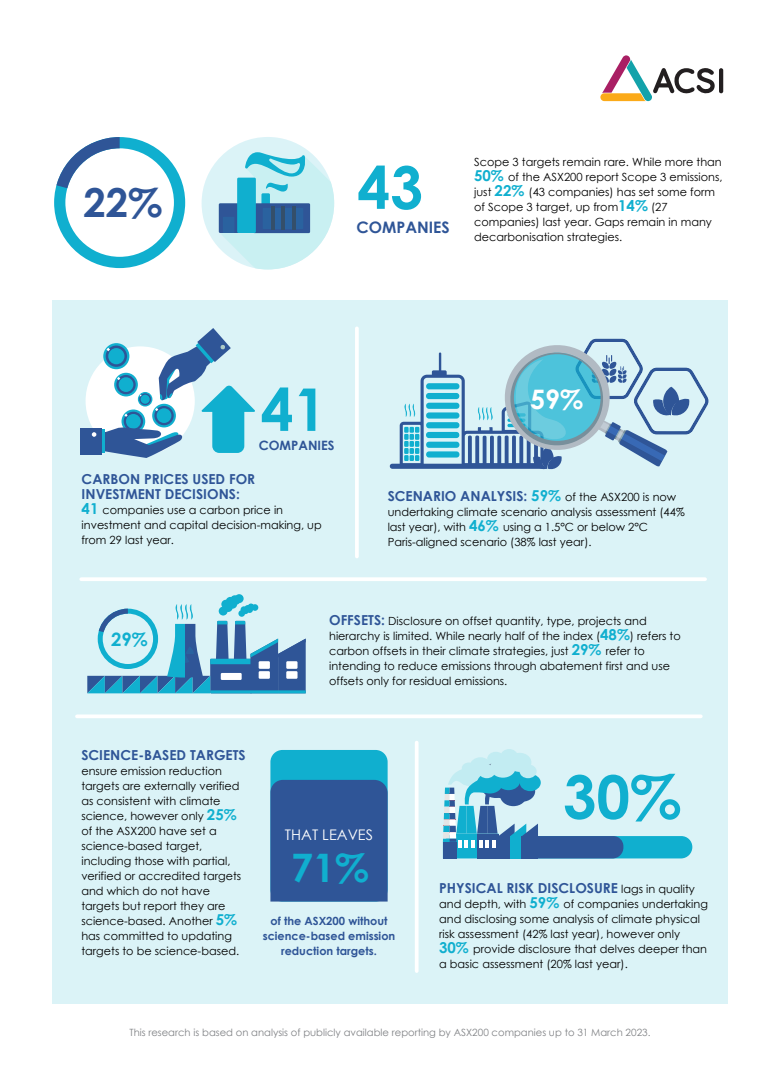
<style>
.page{position:relative;width:780px;height:1088px;background:#fff}
.page>*{position:absolute;margin:0;border:0;box-sizing:border-box;transform-origin:0 0}
.t1{font:700 59.75px "Century Gothic";color:#10afcf}
.t2{font:700 58.88px "Century Gothic";color:#10afcf}
.t3{font:700 58.75px "Century Gothic";color:#10afcf}
.t4{font:700 39.88px "Century Gothic";color:#2f5597}
.t5{font:700 39.25px "Century Gothic";color:#10afcf}
.t6{font:700 26.88px "Century Gothic";color:#fff}
.t7{font:700 18.5px "Century Gothic";color:#10afcf}
.t8{font:700 15.88px "Century Gothic";color:#2f5597}
.t9{font:14.62px "Century Gothic";color:#fff}
.t10{font:700 13.75px/15px "Century Gothic";color:#2f5597}
.t11{font:700 12.88px "Century Gothic";color:#2f5597}
.t12{font:11.25px/15px "Century Gothic";color:#000}
.t13{font:700 11.25px/15px "Century Gothic";color:#2f5597;text-align:center}
.t14{font:10px "Century Gothic";color:#808285}
.s1{font-weight:700;font-size:15px;color:#10afcf}
.s2{font-size:15px;color:#10afcf}
.s3{font-weight:400;font-size:11.25px;color:#000}
.s4{font-weight:700;font-size:13.75px;color:#2f5597}
</style>
<div class="page">
<div style="left:52px;top:300px;width:675px;height:703px;background:#dbf3f7"></div>
<div style="left:54px;top:137px;width:131px;height:131px;border:11px solid #10afcf;border-radius:50%"></div>
<svg style="left:54px;top:137px;width:66px;height:66px"></svg>
<div style="left:270px;top:750px;width:117px;height:151px;background:#10afcf;border-radius:12px"></div>
<div style="left:270px;top:780px;width:117px;height:121px;background:#2f5597"></div>
<hr style="left:415px;top:742px;width:3px;height:229px;background:#fff">
<svg style="left:77px;top:714px;width:623px;height:4px;fill:#fff"></svg>
<hr style="left:81px;top:577px;width:624px;height:4px;background:#fff">
<hr style="left:355px;top:328px;width:4px;height:228px;background:#fff">
<svg style="left:201px;top:137px;width:133px;height:132px"></svg>
<div style="left:244px;top:194px;width:7px;height:38px;background:#10afcf"></div>
<div style="left:80px;top:428px;width:21px;height:27px;background:#2f5597"></div>
<div style="left:221px;top:600px;width:9px;height:9px;background:#10afcf;border-radius:50%"></div>
<div style="left:235px;top:594px;width:8px;height:9px;background:#10afcf;border-radius:50%"></div>
<div style="left:226px;top:597px;width:9px;height:9px;background:#10afcf;border-radius:50%"></div>
<div style="left:231px;top:596px;width:9px;height:9px;background:#10afcf;border-radius:50%"></div>
<div style="left:470px;top:757px;width:21px;height:17px;background:#c2ecf2;border-radius:50%"></div>
<div style="left:462px;top:762px;width:13px;height:12px;background:#c2ecf2;border-radius:50%"></div>
<div style="left:487px;top:752px;width:17px;height:14px;background:#c2ecf2;border-radius:50%"></div>
<div style="left:508px;top:753px;width:23px;height:19px;background:#c2ecf2;border-radius:50%"></div>
<div style="left:500px;top:749px;width:17px;height:14px;background:#c2ecf2;border-radius:50%"></div>
<div style="left:490px;top:757px;width:25px;height:21px;background:#c2ecf2;border-radius:50%"></div>
<div style="left:519px;top:764px;width:17px;height:14px;background:#c2ecf2;border-radius:50%"></div>
<svg style="left:443px;top:768px;width:249px;height:90px"></svg>
<svg style="left:87px;top:604px;width:219px;height:89px"></svg>
<svg style="left:92px;top:328px;width:163px;height:130px"></svg>
<svg style="left:390px;top:338px;width:319px;height:132px"></svg>
<svg style="left:600px;top:55px;width:123px;height:46px"></svg>
<h3 class="t4" style="left:83px;top:172px;width:81px">22%</h3>
<h3 class="t3" style="left:357px;top:143px;width:67px">43</h3>
<h3 class="t8" style="left:356px;top:216px;width:95px">COMPANIES</h3>
<p class="t12" style="left:474px;top:154px;width:250px">Scope 3 targets remain rare. While more than <span class="s1">50%</span> of the ASX200 report Scope 3 emissions, just <span class="s1">22%</span> (43 companies) has set some form of Scope 3 target, up from<span class="s1">14%</span> (27 companies) last year. Gaps remain in many decarbonisation strategies.</p>
<h2 class="t2" style="left:260px;top:365px;width:67px">41</h2>
<p class="t11" style="left:259px;top:436px;width:77px">COMPANIES</p>
<p class="t10" style="left:82px;top:470px;width:175px">CARBON PRICES USED FOR<br>INVESTMENT DECISIONS:</p>
<p class="t12" style="left:82px;top:502px;width:242px"><span class="s1">41</span> companies use a carbon price in investment and capital decision-making, up from 29 last year.</p>
<h3 class="t6" style="left:530px;top:379px;width:55px">59%</h3>
<p class="t10" style="left:387px;top:488px;width:290px">SCENARIO ANALYSIS: <span class="s2">59%</span> <span class="s3">of the ASX200 is now</span></p>
<p class="t12" style="left:387px;top:504px;width:298px">undertaking climate scenario analysis assessment (44% last year), with <span class="s1">46%</span> using a 1.5°C or below 2°C<br>Paris-aligned scenario (38% last year).</p>
<h3 class="t7" style="left:111px;top:625px;width:38px">29%</h3>
<p class="t12" style="left:329px;top:614px;width:353px"><span class="s4">OFFSETS:</span> Disclosure on offset quantity, type, projects and hierarchy is limited. While nearly half of the index (<span class="s1">48%</span>) refers to carbon offsets in their climate strategies, just <span class="s1">29%</span> refer to intending to reduce emissions through abatement first and use offsets only for residual emissions.</p>
<p class="t10" style="left:81px;top:747px;width:166px">SCIENCE-BASED TARGETS</p>
<p class="t12" style="left:81px;top:763px;width:161px">ensure emission reduction targets are externally verified as consistent with climate science, however only <span class="s1">25% </span>of the ASX200 have set a science-based target, including those with partial, verified or accredited targets and which do not have targets but report they are science-based. Another <span class="s1">5% </span>has committed to updating targets to be science-based.</p>
<p class="t9" style="left:285px;top:825px;width:90px">THAT LEAVES</p>
<h3 class="t5" style="left:291px;top:838px;width:79px">71%</h3>
<p class="t13" style="left:263px;top:913px;width:134px">of the ASX200 without science-based emission reduction targets.</p>
<h1 class="t1" style="left:563px;top:751px;width:120px">30%</h1>
<p class="t10" style="left:439px;top:879px;width:257px">PHYSICAL RISK DISCLOSURE <span class="s3">lags in quality</span></p>
<p class="t12" style="left:439px;top:896px;width:270px">and depth, with <span class="s1">59%</span> of companies undertaking and disclosing some analysis of climate physical risk assessment (42% last year), however only <span class="s1">30%</span> provide disclosure that delves deeper than a basic assessment (20% last year).</p>
<p class="t14" style="left:129px;top:1025px;width:522px">This research is based on analysis of publicly available reporting by ASX200 companies up to 31 March 2023.</p>
</div>
